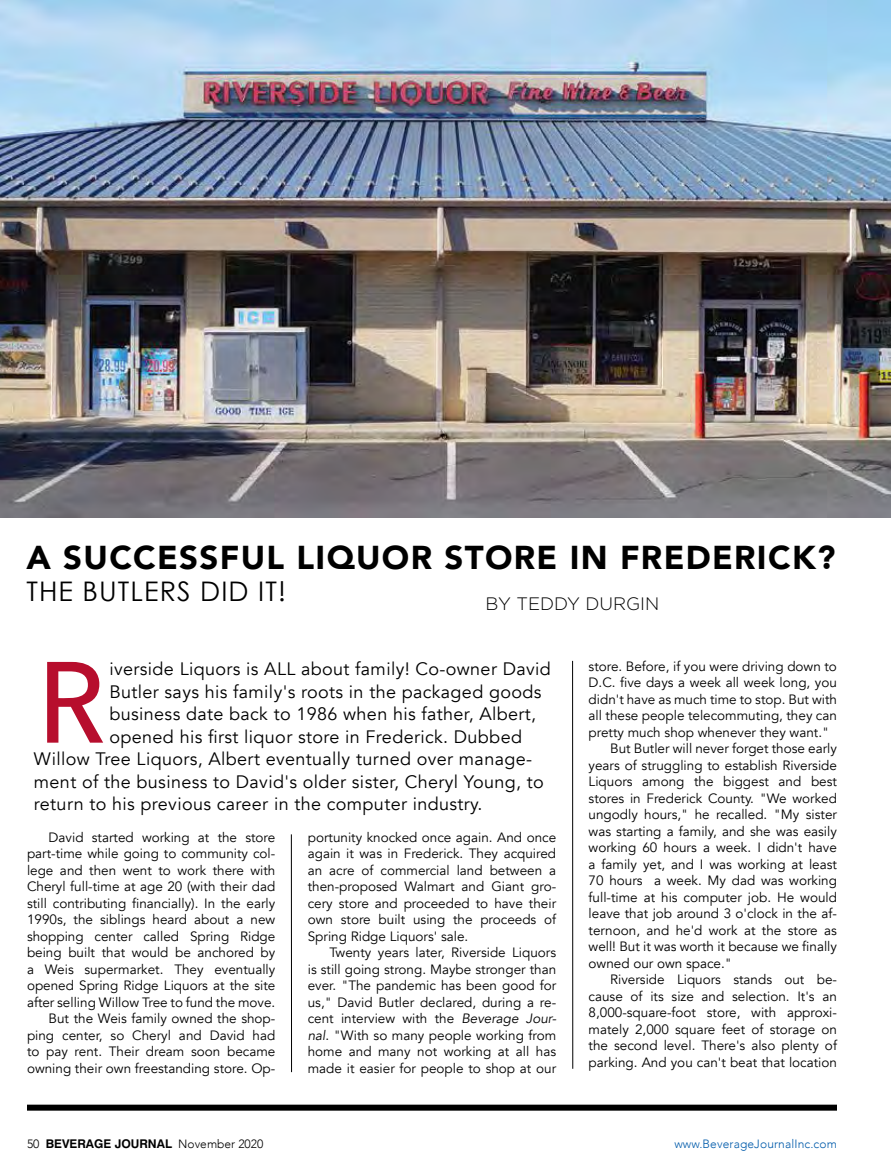
<style>
.page{position:relative;width:891px;height:1175px;background:#fff}
.page>*{position:absolute;margin:0;border:0;box-sizing:border-box;transform-origin:0 0}
.t1{font:700 109.95px "Bell Gothic Std";color:#b70e2d}
.t2{font:900 33px "Avenir";letter-spacing:.04em;color:#000}
.t3{font:27px "Century Gothic";letter-spacing:.04em;color:#000}
.t4{font:18px "Avenir";letter-spacing:.02em;color:#000}
.t5{font:300 18px "Gotham";color:#000}
.t6{font:13.5px/16.5px "Avenir";color:#000;text-align:justify}
.t7{font:700 12px "Swiss 721 BT";color:#000}
.t8{font:300 12px "Avenir";letter-spacing:.01em;color:#005baa}
.s1{font-style:italic}
.s2{font-family:"Avenir";font-weight:300}
</style>
<div class="page">
<div style="left:27px;top:1104px;width:810px;height:6px;background:#000"></div>
<hr style="left:291px;top:834px;width:1px;height:238px;background:#000">
<hr style="left:572px;top:661px;width:1px;height:407px;background:#000">
<img style="left:0;top:0;width:891px;height:517px">
<h2 class="t2" style="left:26px;top:529px;width:811px">A SUCCESSFUL LIQUOR STORE IN FREDERICK?</h2>
<h3 class="t3" style="left:26px;top:575px;width:261px">THE BUTLERS DID IT!</h3>
<h3 class="t5" style="left:486px;top:594px;width:175px">BY TEDDY DURGIN</h3>
<h1 class="t1" style="left:34px;top:636px;width:75px">R</h1>
<h3 class="t4" style="left:109px;top:658px;width:443px">iverside Liquors is ALL about family! Co-owner David</h3>
<h3 class="t4" style="left:109px;top:680px;width:434px">Butler says his family's roots in the packaged goods</h3>
<h3 class="t4" style="left:109px;top:703px;width:428px">business date back to 1986 when his father, Albert,</h3>
<h3 class="t4" style="left:109px;top:725px;width:414px">opened his first liquor store in Frederick. Dubbed</h3>
<h3 class="t4" style="left:34px;top:748px;width:500px">Willow Tree Liquors, Albert eventually turned over manage-</h3>
<h3 class="t4" style="left:34px;top:770px;width:511px">ment of the business to David's older sister, Cheryl Young, to</h3>
<h3 class="t4" style="left:34px;top:793px;width:450px">return to his previous career in the computer industry.</h3>
<p class="t6" style="left:27px;top:829px;width:250px;text-align:right">David started working at the store part-time while going to community col&shy;lege and then went to work there with Cheryl full-time at age 20 (with their dad still contributing financially). In the early 1990s, the siblings heard about a new shopping center called Spring Ridge being built that would be anchored by a Weis supermarket. They eventually opened Spring Ridge Liquors at the site after selling Willow Tree to fund the move.<br>But the Weis family owned the shop&shy;ping center, so Cheryl and David had to pay rent. Their dream soon became owning their own freestanding store. Op-</p>
<p class="t6" style="left:308px;top:829px;width:250px">portunity knocked once again. And once again it was in Frederick. They acquired an acre of commercial land between a then-proposed Walmart and Giant gro&shy;cery store and proceeded to have their own store built using the proceeds of Spring Ridge Liquors' sale.</p>
<p class="t6" style="left:308px;top:944px;width:250px;text-indent:22px">Twenty years later, Riverside Liquors is still going strong. Maybe stronger than ever. "The pandemic has been good for us," David Butler declared, during a re&shy;cent interview with the <span class="s1">Beverage Jour&shy;nal</span>. "With so many people working from home and many not working at all has made it easier for people to shop at our</p>
<p class="t6" style="left:589px;top:658px;width:250px">store. Before, if you were driving down to</p>
<p class="t6" style="left:589px;top:674px;width:250px">D.C. five days a week all week long, you</p>
<p class="t6" style="left:589px;top:691px;width:250px">didn't have as much time to stop. But with</p>
<p class="t6" style="left:589px;top:707px;width:250px">all these people telecommuting, they can</p>
<p class="t6" style="left:589px;top:724px;width:242px">pretty much shop whenever they want."</p>
<p class="t6" style="left:610px;top:740px;width:228px">But Butler will never forget those early</p>
<p class="t6" style="left:589px;top:757px;width:250px">years of struggling to establish Riverside</p>
<p class="t6" style="left:589px;top:773px;width:250px">Liquors among the biggest and best</p>
<p class="t6" style="left:589px;top:790px;width:250px">stores in Frederick County. "We worked</p>
<p class="t6" style="left:589px;top:806px;width:250px">ungodly hours," he recalled. "My sister</p>
<p class="t6" style="left:589px;top:823px;width:250px">was starting a family, and she was easily</p>
<p class="t6" style="left:589px;top:839px;width:250px">working 60 hours a week. I didn't have</p>
<p class="t6" style="left:589px;top:856px;width:250px">a family yet, and I was working at least</p>
<p class="t6" style="left:589px;top:872px;width:250px">70 hours a week. My dad was working</p>
<p class="t6" style="left:589px;top:889px;width:250px">full-time at his computer job. He would</p>
<p class="t6" style="left:589px;top:905px;width:250px">leave that job around 3 o'clock in the af-</p>
<p class="t6" style="left:589px;top:922px;width:250px">ternoon, and he'd work at the store as</p>
<p class="t6" style="left:589px;top:938px;width:250px">well! But it was worth it because we finally</p>
<p class="t6" style="left:589px;top:955px;width:145px">owned our own space."</p>
<p class="t6" style="left:610px;top:971px;width:228px">Riverside Liquors stands out be-</p>
<p class="t6" style="left:589px;top:988px;width:250px">cause of its size and selection. It's an</p>
<p class="t6" style="left:589px;top:1004px;width:250px">8,000-square-foot store, with approxi-</p>
<p class="t6" style="left:589px;top:1021px;width:250px">mately 2,000 square feet of storage on</p>
<p class="t6" style="left:589px;top:1037px;width:250px">the second level. There's also plenty of</p>
<p class="t6" style="left:589px;top:1054px;width:250px">parking. And you can't beat that location</p>
<p class="t7" style="left:27px;top:1136px;width:238px"><span class="s2">50</span> BEVERAGE JOURNAL <span class="s2">November 2020</span></p>
<p class="t8" style="left:674px;top:1136px;width:164px">www.BeverageJournalInc.com</p>
</div>
